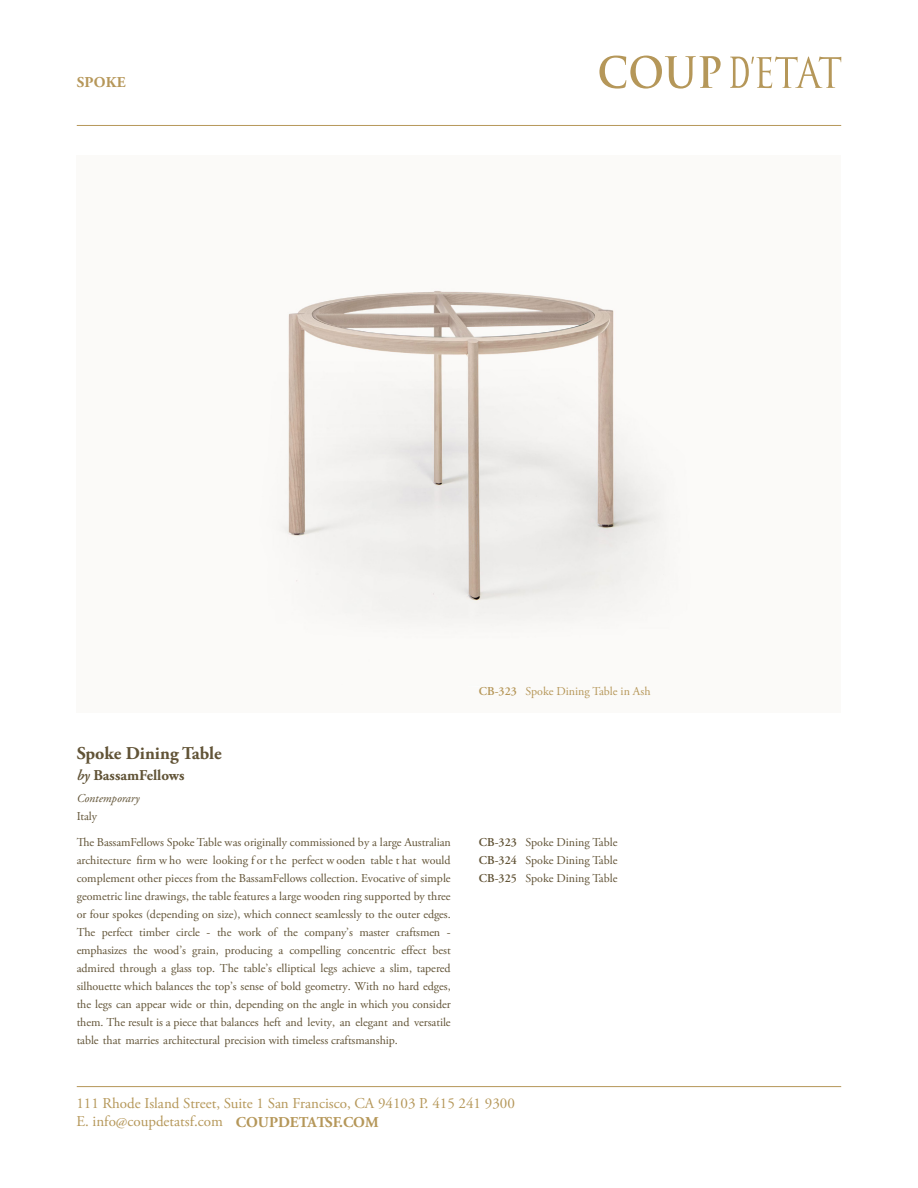
<style>
.page{position:relative;width:918px;height:1188px;background:#fff}
.page>*{position:absolute;margin:0;border:0;box-sizing:border-box;transform-origin:0 0}
.t1{font:700 18px "Adobe Garamond Pro";color:#615336}
.t2{font:15px/18.1px "Adobe Garamond Pro";color:#b59759}
.t3{font:700 15px "Adobe Garamond Pro";color:#615336}
.t4{font:700 15px "Adobe Garamond Pro";letter-spacing:.015em;color:#b69759}
.t5{font:12px/18px "Adobe Garamond Pro";letter-spacing:-.005em;color:#615336;text-align:justify}
.t6{font:12px "Adobe Garamond Pro";color:#b69759}
.t7{font:italic 12px/18px "Adobe Garamond Pro";color:#615336}
.s1{font-weight:600;font-style:italic}
.s2{font-style:normal}
.s3{font-weight:600}
.s4{font-weight:700}
</style>
<div class="page">
<hr style="left:77px;top:1086px;width:764px;height:1px;background:#b69759">
<hr style="left:77px;top:125px;width:764px;height:1px;background:#b69759">
<svg style="left:599px;top:56px;width:122px;height:33px"></svg>
<svg style="left:730px;top:57px;width:111px;height:31px"></svg>
<div style="left:77px;top:155px;width:764px;height:558px;background:#fbfaf8"></div>
<img style="left:285px;top:291px;width:373px;height:322px">
<p class="t4" style="left:77px;top:74px;width:50px">SPOKE</p>
<p class="t1" style="left:77px;top:742px;width:147px">Spoke Dining Table</p>
<p class="t3" style="left:77px;top:766px;width:109px"><span class="s1">by</span> BassamFellows</p>
<p class="t7" style="left:77px;top:790px;width:64px">Contemporary<br><span class="s2">Italy</span></p>
<p class="t5" style="left:77px;top:834px;width:376px">The BassamFellows Spoke Table was originally commissioned by a large Australian architecture firm w ho were looking f or t he perfect w ooden table t hat would complement other pieces from the BassamFellows collection. Evocative of simple geometric line drawings, the table features a large wooden ring supported by three or four spokes (depending on size), which connect seamlessly to the outer edges.<br>The perfect timber circle - the work of the company’s master craftsmen - emphasizes the wood’s grain, producing a compelling concentric effect best admired through a glass top. The table’s elliptical legs achieve a slim, tapered silhouette which balances the top’s sense of bold geometry. With no hard edges, the legs can appear wide or thin, depending on the angle in which you consider them. The result is a piece that balances heft and levity, an elegant and versatile table that marries architectural precision with timeless craftsmanship.</p>
<p class="t6" style="left:479px;top:684px;width:173px"><span class="s3">CB-323</span> Spoke Dining Table in Ash</p>
<p class="t5" style="left:479px;top:834px;width:140px"><span class="s3">CB-323</span> Spoke Dining Table</p>
<p class="t5" style="left:479px;top:852px;width:140px"><span class="s3">CB-324</span> Spoke Dining Table</p>
<p class="t5" style="left:479px;top:870px;width:140px"><span class="s3">CB-325</span> Spoke Dining Table</p>
<p class="t2" style="left:76px;top:1095px;width:440px">111 Rhode Island Street, Suite 1 San Francisco, CA 94103 P. 415 241 9300<br>E. info@coupdetatsf.com <span class="s4">COUPDETATSF.COM</span></p>
</div>
